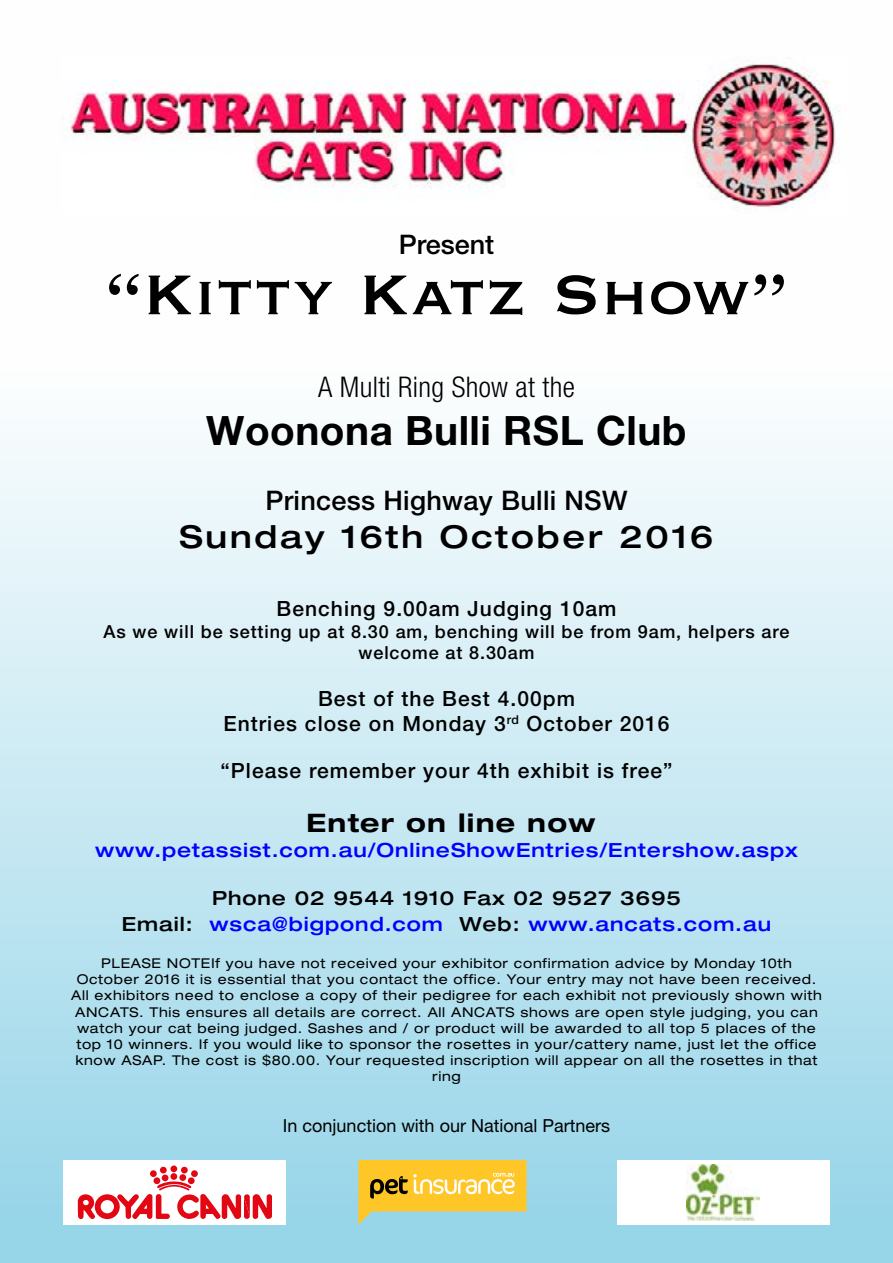
<style>
.page{position:relative;width:893px;height:1263px;background:#fff}
.page>*{position:absolute;margin:0;border:0;box-sizing:border-box;transform-origin:0 0}
.t1{font:73.5px "Copperplate";letter-spacing:-.005em;color:#000}
.t2{font:700 40.5px "Helvetica Neue LT Pro";letter-spacing:.01em;color:#000}
.t3{font:500 expanded 31.5px "Helvetica Neue LT Pro";letter-spacing:.09em;color:#000}
.t4{font:300 condensed 28.5px "Helvetica Neue LT Pro";letter-spacing:.01em;color:#000}
.t5{font:500 27px "Helvetica Neue LT Pro";letter-spacing:.01em;color:#000}
.t6{font:700 expanded 25.5px "Helvetica Neue LT Pro";letter-spacing:.05em;color:#000}
.t7{font:500 21px/25.2px "Helvetica Neue LT Pro";letter-spacing:.05em;color:#000;text-align:center}
.t8{font:500 expanded 19.5px/25.5px "Helvetica Neue LT Pro";letter-spacing:.05em;color:#000;text-align:center}
.t9{font:500 expanded 19.5px "Helvetica Neue LT Pro";letter-spacing:.05em;color:#00f}
.t10{font:500 18px/21.6px "Helvetica Neue LT Pro";letter-spacing:.05em;color:#000;text-align:center}
.t11{font:18px "Helvetica Neue LT Pro";color:#000}
.t12{font:expanded 13.5px/16.2px "Helvetica Neue LT Pro";letter-spacing:.05em;color:#000;text-align:center}
.s1{color:#00f}
</style>
<div class="page">
<div style="left:0;top:0;width:893px;height:1263px;background:linear-gradient(to bottom,#fff,#9bd7ea)"></div>
<img style="left:61px;top:57px;width:785px;height:157px">
<div style="left:64px;top:1160px;width:222px;height:65px;background:#fff"></div>
<div style="left:150px;top:1170px;width:7px;height:7px;background:#e30613;border-radius:50%"></div>
<div style="left:154px;top:1177px;width:6px;height:7px;background:#e30613;border-radius:50%"></div>
<div style="left:162px;top:1174px;width:6px;height:7px;background:#e30613;border-radius:50%"></div>
<div style="left:160px;top:1167px;width:7px;height:6px;background:#e30613;border-radius:50%"></div>
<div style="left:170px;top:1173px;width:7px;height:7px;background:#e30613;border-radius:50%"></div>
<div style="left:170px;top:1165px;width:7px;height:7px;background:#e30613;border-radius:50%"></div>
<div style="left:179px;top:1174px;width:7px;height:7px;background:#e30613;border-radius:50%"></div>
<div style="left:181px;top:1167px;width:7px;height:6px;background:#e30613;border-radius:50%"></div>
<div style="left:188px;top:1177px;width:7px;height:7px;background:#e30613;border-radius:50%"></div>
<div style="left:191px;top:1170px;width:7px;height:7px;background:#e30613;border-radius:50%"></div>
<svg style="left:78px;top:1181px;width:194px;height:38px"></svg>
<div style="left:617px;top:1160px;width:212px;height:65px;background:#fff"></div>
<img style="left:686px;top:1164px;width:74px;height:56px">
<svg style="left:358px;top:1160px;width:168px;height:65px;background:#e1c65b"></svg>
<h3 class="t5" style="left:399px;top:228px;width:97px">Present</h3>
<h1 class="t1" style="left:105px;top:246px;width:685px">“Kitty Katz Show”</h1>
<h3 class="t4" style="left:318px;top:370px;width:258px">A Multi Ring Show at the</h3>
<h2 class="t2" style="left:206px;top:406px;width:482px">Woonona Bulli RSL Club</h2>
<h3 class="t5" style="left:265px;top:484px;width:364px">Princess Highway Bulli NSW</h3>
<h3 class="t3" style="left:179px;top:517px;width:536px">Sunday 16th October 2016</h3>
<h3 class="t7" style="left:276px;top:596px;width:341px">Benching 9.00am Judging 10am</h3>
<h3 class="t10" style="left:104px;top:620px;width:687px">As we will be setting up at 8.30 am, benching will be from 9am, helpers are welcome at 8.30am</h3>
<h3 class="t7" style="left:223px;top:686px;width:448px">Best of the Best 4.00pm<br>Entries close on Monday 3<sup>rd</sup> October 2016</h3>
<h3 class="t7" style="left:220px;top:757px;width:453px">“Please remember your 4th exhibit is free”</h3>
<h3 class="t6" style="left:306px;top:806px;width:291px">Enter on line now</h3>
<h3 class="t9" style="left:95px;top:838px;width:704px">www.petassist.com.au/OnlineShowEntries/Entershow.aspx</h3>
<h3 class="t8" style="left:122px;top:885px;width:651px">Phone 02 9544 1910 Fax 02 9527 3695<br>Email: <span class="s1">wsca@bigpond.com</span> Web: <span class="s1">www.ancats.com.au</span></h3>
<p class="t12" style="left:71px;top:955px;width:752px">PLEASE NOTEIf you have not received your exhibitor confirmation advice by Monday 10th October 2016 it is essential that you contact the office. Your entry may not have been received.<br>All exhibitors need to enclose a copy of their pedigree for each exhibit not previously shown with ANCATS. This ensures all details are correct. All ANCATS shows are open style judging, you can watch your cat being judged. Sashes and / or product will be awarded to all top 5 places of the top 10 winners. If you would like to sponsor the rosettes in your/cattery name, just let the office know ASAP. The cost is $80.00. Your requested inscription will appear on all the rosettes in that ring</p>
<h3 class="t11" style="left:283px;top:1115px;width:329px">In conjunction with our National Partners</h3>
</div>
